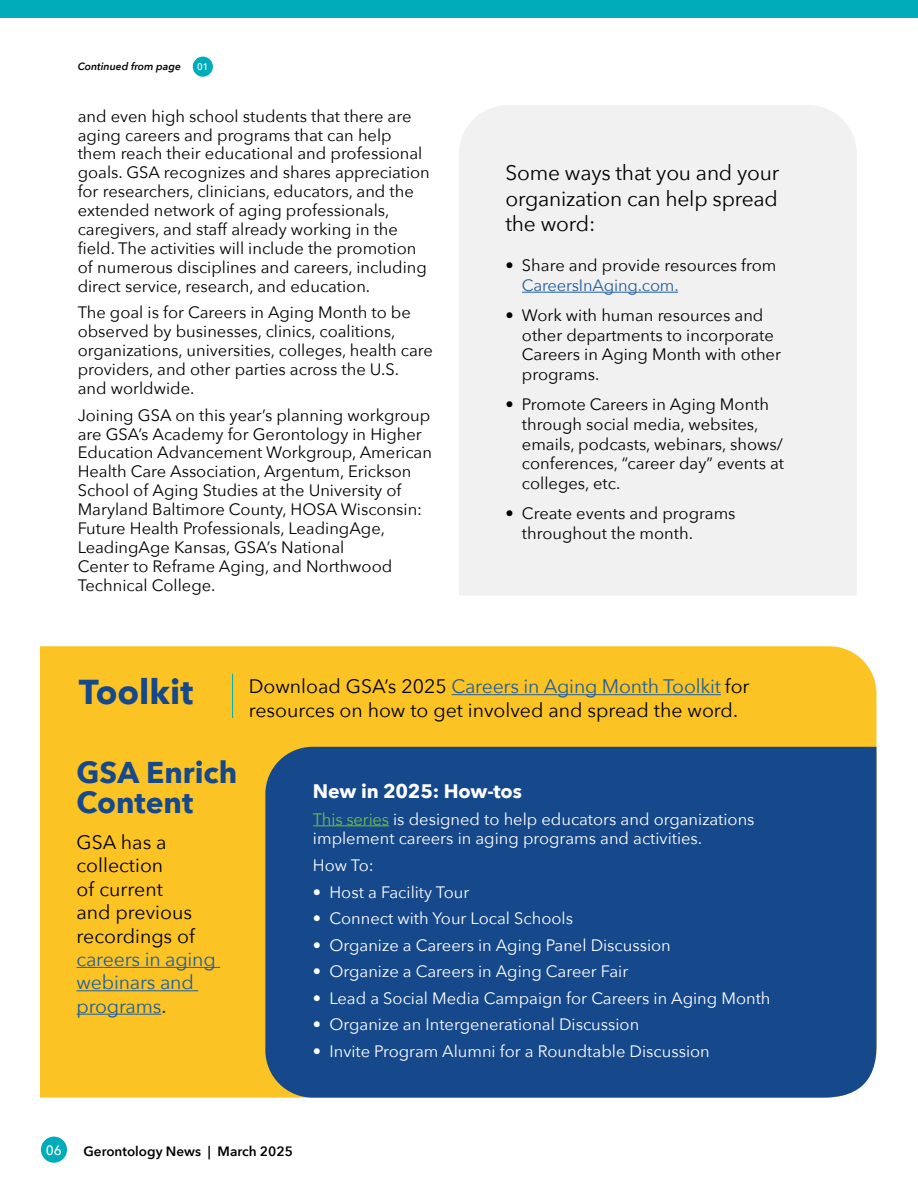
<style>
.page{position:relative;width:918px;height:1188px;background:#fff}
.page>*{position:absolute;margin:0;border:0;box-sizing:border-box;transform-origin:0 0}
.t1{font:700 34.5px "Avenir Next";color:#16488c}
.t2{font:700 30px/30px "Avenir Next";color:#16488c}
.t3{font:21px/25.5px "Avenir Next";letter-spacing:-.01em;color:#000;text-align:justify}
.t4{font:19.5px/23.4px "Avenir Next";color:#000}
.t5{font:19.5px/23.4px "Avenir Next";letter-spacing:-.01em;color:#215e9e}
.t6{font:700 19.5px "Avenir Next";letter-spacing:-.01em;color:#fff}
.t7{font:16.5px/18.9px "Avenir Next";color:#000}
.t8{font:16.5px/19.8px "Avenir Next";color:#fff}
.t9{font:16.5px "Avenir Next";letter-spacing:-.01em;color:#215e9e}
.t10{font:600 13.5px "Avenir Next";color:#000}
.t11{font:500 13.5px "Avenir Next";color:#fff}
.t12{font:italic 600 10.5px "Avenir Next";color:#000}
.t13{font:500 9.6px "Avenir Next";color:#fff}
.s1{color:#215e9e}
.s2{color:#000}
.s3{color:#6ebe4b}
</style>
<div class="page">
<div style="left:41px;top:1137px;width:26px;height:26px;background:#00acba;border-radius:50%"></div>
<div style="left:40px;top:646px;width:836px;height:452px;background:#fbc323"></div>
<div style="left:459px;top:105px;width:398px;height:490px;background:#f1f1f2"></div>
<div style="left:0;top:0;width:918px;height:17px;background:#00acba"></div>
<div style="left:193px;top:57px;width:20px;height:20px;background:#00acba;border-radius:50%"></div>
<hr style="left:232px;top:674px;width:1px;height:44px;background:#00acba">
<hr style="left:452px;top:694px;width:269px;height:1px;background:#215e9e">
<div style="left:265px;top:747px;width:612px;height:351px;background:#16488c"></div>
<hr style="left:313px;top:825px;width:76px;height:1px;background:#6ebe4b">
<hr style="left:77px;top:967px;width:143px;height:1px;background:#215e9e">
<hr style="left:77px;top:990px;width:121px;height:1px;background:#215e9e">
<hr style="left:77px;top:1014px;width:84px;height:1px;background:#215e9e">
<hr style="left:522px;top:292px;width:156px;height:1px;background:#215e9e">
<p class="t12" style="left:78px;top:57px;width:105px">Continued from page</p>
<p class="t13" style="left:197px;top:59px;width:13px">01</p>
<p class="t7" style="left:78px;top:106px;width:354px">and even high school students that there are aging careers and programs that can help them reach their educational and professional goals. GSA recognizes and shares appreciation for researchers, clinicians, educators, and the extended network of aging professionals, caregivers, and staff already working in the field. The activities will include the promotion of numerous disciplines and careers, including direct service, research, and education.</p>
<p class="t7" style="left:78px;top:302px;width:357px">The goal is for Careers in Aging Month to be observed by businesses, clinics, coalitions, organizations, universities, colleges, health care providers, and other parties across the U.S.<br>and worldwide.</p>
<p class="t7" style="left:78px;top:405px;width:356px">Joining GSA on this year’s planning workgroup are GSA’s Academy for Gerontology in Higher Education Advancement Workgroup, American Health Care Association, Argentum, Erickson School of Aging Studies at the University of Maryland Baltimore County, HOSA Wisconsin:<br>Future Health Professionals, LeadingAge, LeadingAge Kansas, GSA’s National<br>Center to Reframe Aging, and Northwood Technical College.</p>
<p class="t3" style="left:505px;top:159px;width:275px">Some ways that you and your organization can help spread the word:</p>
<p class="t7" style="left:505px;top:255px;width:272px">• Share and provide resources from</p>
<p class="t9" style="left:522px;top:271px;width:158px">CareersInAging.com.</p>
<p class="t7" style="left:522px;top:304px;width:261px;line-height:19.8px;text-indent:-16px">• Work with human resources and other departments to incorporate<br>Careers in Aging Month with other programs.</p>
<p class="t7" style="left:522px;top:394px;width:264px;line-height:19.8px;text-indent:-16px">• Promote Careers in Aging Month through social media, websites, emails, podcasts, webinars, shows/ conferences, “career day” events at colleges, etc.</p>
<p class="t7" style="left:522px;top:503px;width:215px;line-height:19.8px;text-indent:-16px">• Create events and programs throughout the month.</p>
<h1 class="t1" style="left:79px;top:662px;width:116px">Toolkit</h1>
<p class="t4" style="left:249px;top:674px;width:502px">Download GSA’s 2025 <span class="s1">Careers in Aging Month Toolkit</span> for resources on how to get involved and spread the word.</p>
<h2 class="t2" style="left:77px;top:757px;width:162px">GSA Enrich<br>Content</h2>
<p class="t4" style="left:77px;top:830px;width:120px">GSA has a collection<br>of current and previous recordings of</p>
<p class="t5" style="left:77px;top:947px;width:141px">careers in aging webinars and programs<span class="s2">.</span></p>
<p class="t6" style="left:313px;top:774px;width:210px">New in 2025: How-tos</p>
<p class="t8" style="left:313px;top:808px;width:443px"><span class="s3">This series</span> is designed to help educators and organizations implement careers in aging programs and activities.</p>
<p class="t8" style="left:313px;top:855px;width:62px">How To:</p>
<p class="t8" style="left:313px;top:881px;width:158px">• Host a Facility Tour</p>
<p class="t8" style="left:313px;top:908px;width:262px">• Connect with Your Local Schools</p>
<p class="t8" style="left:313px;top:934px;width:359px">• Organize a Careers in Aging Panel Discussion</p>
<p class="t8" style="left:313px;top:961px;width:317px">• Organize a Careers in Aging Career Fair</p>
<p class="t8" style="left:313px;top:987px;width:459px">• Lead a Social Media Campaign for Careers in Aging Month</p>
<p class="t8" style="left:313px;top:1014px;width:328px">• Organize an Intergenerational Discussion</p>
<p class="t8" style="left:313px;top:1040px;width:398px">• Invite Program Alumni for a Roundtable Discussion</p>
<p class="t11" style="left:46px;top:1138px;width:18px">06</p>
<p class="t10" style="left:84px;top:1139px;width:211px">Gerontology News | March 2025</p>
</div>
